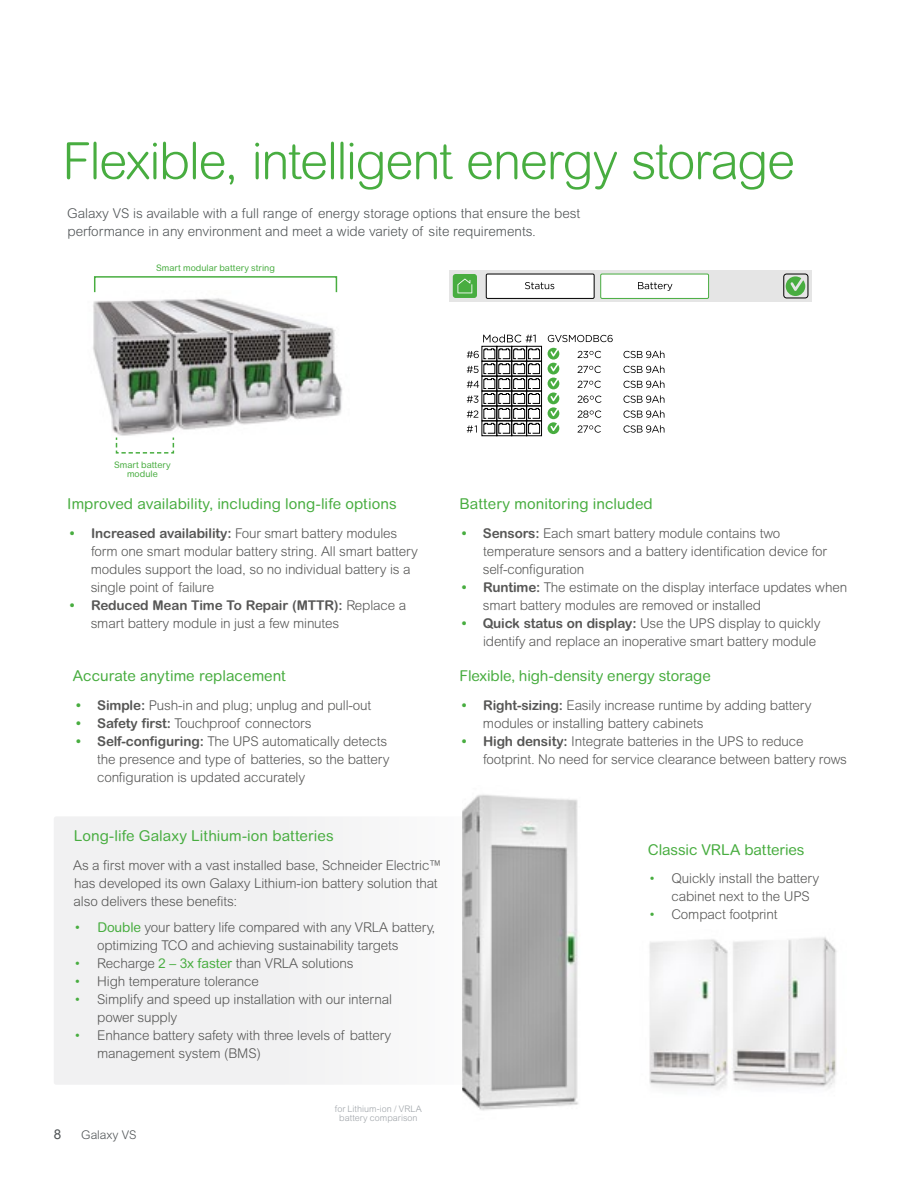
<style>
.page{position:relative;width:918px;height:1188px;background:#fff}
.page>*{position:absolute;margin:0;border:0;box-sizing:border-box;transform-origin:0 0}
.t1{font:300 51px "Arial Rounded MT Pro";letter-spacing:-.03em;color:#48ad40}
.t2{font:15px "Arial Rounded MT Pro";color:#48ad40}
.t3{font:300 13.5px/18px "Arial Rounded MT Pro";letter-spacing:-.01em;color:#575756}
.t4{font:300 13.5px/18px "Arial Rounded MT Pro";color:#505456}
.t5{font:13.5px "Arial";color:#505456}
.t6{font:300 12px "Arial Rounded MT Pro";color:#505456}
.t7{font:9px/9px "Arial Rounded MT Pro";color:#48ad40;text-align:center}
.t8{font:300 9px/9px "Arial MT Std";color:#9fa4a9;text-align:center}
.s1{font-weight:700;color:#48ad40}
.s2{font-weight:700}
.s3{font-family:"Arial Rounded MT Std"}
.s4{font-weight:400;color:#48ad40}
.s5{color:#48ad40}
</style>
<div class="page">
<div style="left:54px;top:816px;width:436px;height:269px;background:#f1f1f2;border-radius:3px"></div>
<img style="left:462px;top:794px;width:117px;height:317px">
<img style="left:93px;top:291px;width:250px;height:145px">
<svg style="left:115px;top:437px;width:60px;height:17px"></svg>
<div style="left:94px;top:276px;width:243px;height:17px;border:2px solid #48ad40"></div>
<div style="left:449px;top:271px;width:363px;height:31px;background:#e5e5e5"></div>
<svg style="left:786px;top:276px;width:19px;height:20px"></svg>
<div style="left:783px;top:274px;width:25px;height:24px;border:1px solid #000;border-radius:3px"></div>
<div style="left:453px;top:274px;width:24px;height:24px;background:#48ad40;border-radius:3px"></div>
<svg style="left:548px;top:335px;width:65px;height:7px"></svg>
<svg style="left:578px;top:351px;width:23px;height:7px"></svg>
<svg style="left:623px;top:351px;width:41px;height:7px"></svg>
<div style="left:486px;top:274px;width:108px;height:24px;background:#fff"></div>
<div style="left:486px;top:274px;width:108px;height:25px;border:1px solid #000"></div>
<div style="left:601px;top:274px;width:108px;height:24px;background:#fff"></div>
<div style="left:600px;top:274px;width:109px;height:25px;border:1px solid #48ad40"></div>
<svg style="left:638px;top:282px;width:34px;height:9px"></svg>
<svg style="left:525px;top:282px;width:29px;height:7px"></svg>
<div style="left:526px;top:346px;width:16px;height:16px;border:1px solid #000"></div>
<svg style="left:578px;top:366px;width:23px;height:7px"></svg>
<svg style="left:623px;top:366px;width:41px;height:7px"></svg>
<div style="left:526px;top:361px;width:16px;height:16px;border:1px solid #000"></div>
<svg style="left:578px;top:381px;width:23px;height:7px"></svg>
<svg style="left:623px;top:380px;width:41px;height:8px"></svg>
<div style="left:526px;top:376px;width:16px;height:16px;border:1px solid #000"></div>
<svg style="left:578px;top:396px;width:24px;height:7px"></svg>
<svg style="left:623px;top:395px;width:41px;height:8px"></svg>
<div style="left:526px;top:391px;width:16px;height:15px;border:1px solid #000"></div>
<svg style="left:578px;top:410px;width:23px;height:8px"></svg>
<svg style="left:623px;top:410px;width:41px;height:8px"></svg>
<div style="left:526px;top:405px;width:16px;height:16px;border:1px solid #000"></div>
<svg style="left:548px;top:348px;width:11px;height:86px"></svg>
<svg style="left:578px;top:425px;width:23px;height:8px"></svg>
<svg style="left:623px;top:425px;width:41px;height:8px"></svg>
<svg style="left:467px;top:334px;width:73px;height:100px"></svg>
<div style="left:526px;top:420px;width:16px;height:16px;border:1px solid #000"></div>
<svg style="left:457px;top:279px;width:15px;height:14px"></svg>
<img style="left:732px;top:937px;width:105px;height:151px">
<img style="left:649px;top:939px;width:79px;height:151px">
<h1 class="t1" style="left:62px;top:131px;width:734px">Flexible, intelligent energy storage</h1>
<p class="t4" style="left:67px;top:205px;width:515px">Galaxy VS is available with a full range of energy storage options that ensure the best performance in any environment and meet a wide variety of site requirements.</p>
<p class="t7" style="left:156px;top:263px;width:120px">Smart modular battery string</p>
<p class="t7" style="left:114px;top:461px;width:58px">Smart battery module</p>
<p class="t2" style="left:67px;top:495px;width:331px">Improved availability, including long-life options</p>
<p class="t3" style="left:91px;top:525px;width:329px;text-indent:-21px"><span class="s1">•</span> <span class="s2">Increased availability:</span> Four smart battery modules form one smart modular battery string. All smart battery modules support the load, so no individual battery is a single point of failure</p>
<p class="t3" style="left:91px;top:597px;width:317px;text-indent:-21px"><span class="s1">•</span> <span class="s2">Reduced Mean Time To Repair (MTTR):</span> Replace a smart battery module in just a few minutes</p>
<p class="t2" style="left:73px;top:667px;width:214px">Accurate anytime replacement</p>
<p class="t3" style="left:76px;top:696px;width:297px"><span class="s1">•</span> <span class="s2">Simple:</span> Push-in and plug; unplug and pull-out</p>
<p class="t3" style="left:76px;top:714px;width:237px"><span class="s1">•</span> <span class="s2">Safety first:</span> Touchproof connectors</p>
<p class="t3" style="left:97px;top:732px;width:294px;text-indent:-21px"><span class="s1">•</span> <span class="s2">Self-configuring:</span> The UPS automatically detects the presence and type of batteries, so the battery configuration is updated accurately</p>
<p class="t2" style="left:74px;top:827px;width:261px">Long-life Galaxy Lithium-ion batteries</p>
<p class="t3" style="left:73px;top:857px;width:370px">As a first mover with a vast installed base, Schneider Electric<span class="s3">™ </span>has developed its own Galaxy Lithium-ion battery solution that also delivers these benefits:</p>
<p class="t3" style="left:97px;top:919px;width:340px;text-indent:-22px"><span class="s4">• Double</span> your battery life compared with any VRLA battery, optimizing TCO and achieving sustainability targets</p>
<p class="t3" style="left:75px;top:955px;width:280px"><span class="s5">•</span> Recharge <span class="s4">2 – 3x faster</span> than VRLA solutions</p>
<p class="t3" style="left:75px;top:973px;width:185px"><span class="s5">•</span> High temperature tolerance</p>
<p class="t3" style="left:97px;top:991px;width:296px;text-indent:-22px"><span class="s5">•</span> Simplify and speed up installation with our internal power supply</p>
<p class="t3" style="left:97px;top:1027px;width:296px;text-indent:-22px"><span class="s5">•</span> Enhance battery safety with three levels of battery management system (BMS)</p>
<p class="t5" style="left:54px;top:1125px;width:9px">8</p>
<p class="t6" style="left:81px;top:1128px;width:57px">Galaxy VS</p>
<p class="t8" style="left:335px;top:1105px;width:88px">for Lithium-ion / VRLA battery comparison</p>
<p class="t2" style="left:460px;top:495px;width:195px">Battery monitoring included</p>
<p class="t3" style="left:483px;top:525px;width:346px;text-indent:-21px"><span class="s1">•</span> <span class="s2">Sensors:</span> Each smart battery module contains two temperature sensors and a battery identification device for self-configuration</p>
<p class="t3" style="left:483px;top:579px;width:366px;text-indent:-21px"><span class="s1">•</span> <span class="s2">Runtime:</span> The estimate on the display interface updates when smart battery modules are removed or installed</p>
<p class="t3" style="left:483px;top:615px;width:339px;text-indent:-21px"><span class="s1">•</span> <span class="s2">Quick status on display:</span> Use the UPS display to quickly identify and replace an inoperative smart battery module</p>
<p class="t2" style="left:460px;top:667px;width:253px">Flexible, high-density energy storage</p>
<p class="t3" style="left:483px;top:696px;width:330px;text-indent:-21px"><span class="s1">•</span> <span class="s2">Right-sizing:</span> Easily increase runtime by adding battery modules or installing battery cabinets</p>
<p class="t3" style="left:483px;top:732px;width:365px;text-indent:-21px"><span class="s1">•</span> <span class="s2">High density:</span> Integrate batteries in the UPS to reduce footprint. No need for service clearance between battery rows</p>
<p class="t2" style="left:648px;top:841px;width:158px">Classic VRLA batteries</p>
<p class="t3" style="left:671px;top:870px;width:149px;text-indent:-22px"><span class="s5">•</span> Quickly install the battery cabinet next to the UPS</p>
<p class="t3" style="left:650px;top:906px;width:129px"><span class="s5">•</span> Compact footprint</p>
</div>
